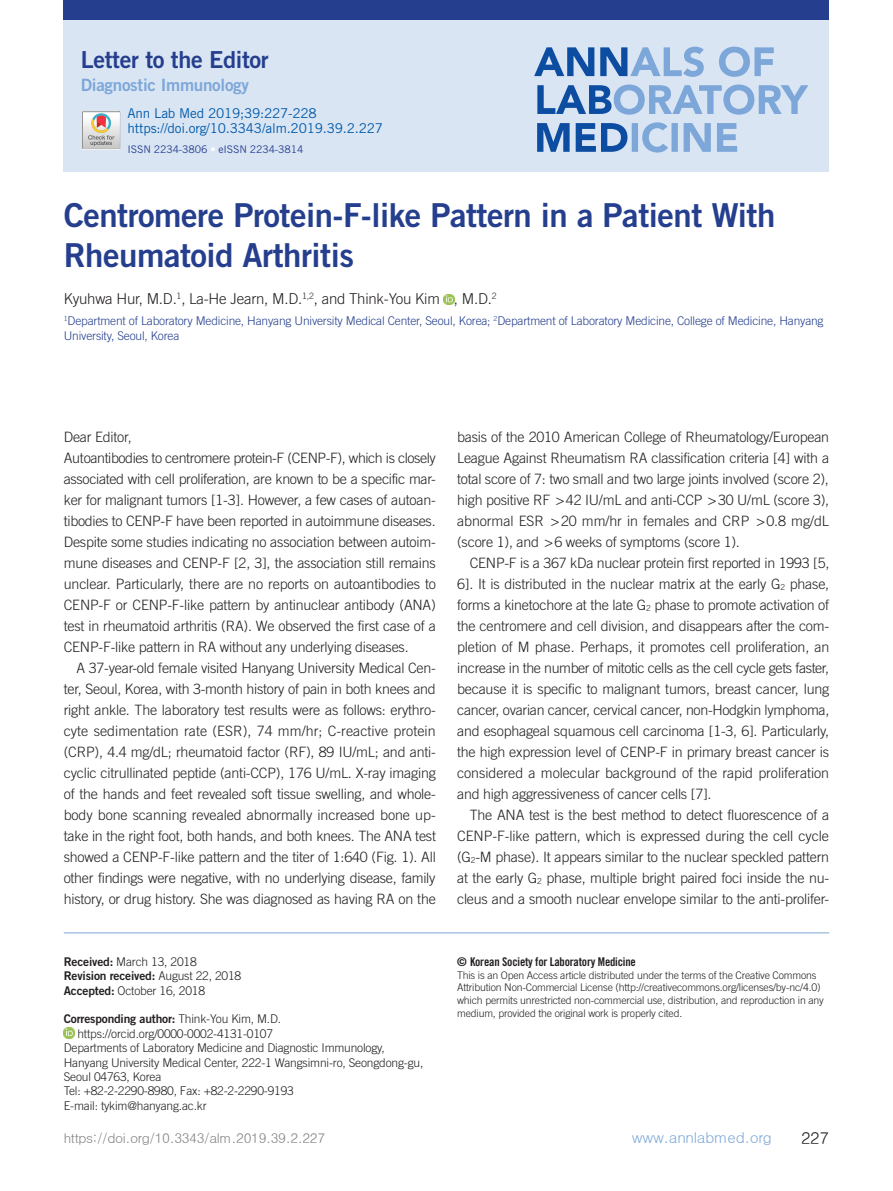
<style>
.page{position:relative;width:893px;height:1191px;background:#fff}
.page>*{position:absolute;margin:0;border:0;box-sizing:border-box;transform-origin:0 0}
.제목{font:33px/39.6px "Trade Gothic LT Std Bd 2";letter-spacing:-.015em;color:#253f8e}
.논문분류{font:23.4px "Trade Gothic LT Std Bd 2";letter-spacing:-.015em;color:#253f8e}
.논문소분류{font:16.95px "Trade Gothic LT Std Bd 2";letter-spacing:-.015em;color:#7ca7d8}
.URL{font:16.5px "Dotum";color:#231f20}
.저자{font:300 15px "Trade Gothic LT Std";letter-spacing:-.015em;color:#231f20}
.URL-2{font:15px "Dotum";letter-spacing:-.02em;color:#7ca7d8}
.본문{font:300 14.25px/21px "Trade Gothic LT Std";letter-spacing:-.015em;color:#231f20;text-align:justify}
.본문_0{font:300 14.25px "Trade Gothic LT Std";letter-spacing:-.015em;color:#231f20}
.t1{font:13.5px "Dotum";letter-spacing:-.03em;color:#808285}
.DOI_단락{font:13.5px "Trade Gothic LT Std";letter-spacing:-.015em;color:#015aaa}
.서지단락{font:13.5px "Trade Gothic LT Std";letter-spacing:-.015em;color:#015aaa}
.교신저자{font:300 12px/14.4px "Trade Gothic LT Std";letter-spacing:-.015em;color:#231f20}
.소속{font:300 12px/14.4px "Trade Gothic LT Std";letter-spacing:-.015em;color:#253f8e}
.교신저자-2{font:12px "Trade Gothic LT Std Bd 2";letter-spacing:-.015em;color:#231f20}
.t2{font:12px "Trade Gothic LT Std Bd Cn 20";letter-spacing:-.015em;color:#231f20}
.교신저자-3{font:300 10.5px/12.6px "Trade Gothic LT Std";letter-spacing:-.015em;color:#231f20}
.ISSN{font:10.5px "Trade Gothic LT Std";letter-spacing:-.015em;color:#253f8e}
.s1{color:#fff}
.s2{font-family:"Trade Gothic LT Std Bd 2";font-weight:400}
.s3{font-family:"Trade Gothic LT Std";font-weight:300}
.s4{font-size:8.25px}
.s5{font-family:"Trade Gothic LT Std Bd 2"}
</style>
<div class="page">
<div style="left:64px;top:0;width:765px;height:172px;background:#dae5f4"></div>
<div style="left:64px;top:0;width:765px;height:19px;background:#253f8e"></div>
<svg style="left:537px;top:122px;width:200px;height:30px"></svg>
<svg style="left:537px;top:84px;width:271px;height:31px"></svg>
<svg style="left:534px;top:47px;width:240px;height:30px"></svg>
<svg style="left:444px;top:294px;width:10px;height:11px"></svg>
<hr style="left:64px;top:932px;width:765px;height:1px;background:#7ca7d8">
<svg style="left:64px;top:1028px;width:10px;height:10px"></svg>
<svg style="left:82px;top:111px;width:38px;height:38px"></svg>
<p class="논문분류" style="left:81px;top:45px;width:189px">Letter to the Editor</p>
<p class="논문소분류" style="left:81px;top:75px;width:170px">Diagnostic Immunology</p>
<p class="서지단락" style="left:128px;top:105px;width:191px">Ann Lab Med 2019;39:227-228</p>
<p class="DOI_단락" style="left:128px;top:120px;width:257px">https://doi.org/10.3343/alm.2019.39.2.227</p>
<p class="ISSN" style="left:128px;top:143px;width:177px">ISSN 2234-3806 <span class="s1">•</span> eISSN 2234-3814</p>
<p class="제목" style="left:64px;top:195px;width:713px">Centromere Protein-F-like Pattern in a Patient With<br>Rheumatoid Arthritis</p>
<p class="저자" style="left:64px;top:290px;width:434px">Kyuhwa Hur, M.D.<sup>1</sup>, La-He Jearn, M.D.<sup>1,2</sup>, and Think-You Kim , M.D.<sup>2</sup></p>
<p class="소속" style="left:64px;top:314px;width:761px"><sup>1</sup>Department of Laboratory Medicine, Hanyang University Medical Center, Seoul, Korea; <sup>2</sup>Department of Laboratory Medicine, College of Medicine, Hanyang<br>University, Seoul, Korea</p>
<p class="본문_0" style="left:64px;top:428px;width:69px">Dear Editor,</p>
<p class="본문" style="left:64px;top:447px;width:374px">Autoantibodies to centromere protein-F (CENP-F), which is closely associated with cell proliferation, are known to be a specific mar&shy;ker for malignant tumors [1-3]. However, a few cases of autoan&shy;tibodies to CENP-F have been reported in autoimmune diseases.<br>Despite some studies indicating no association between autoim&shy;mune diseases and CENP-F [2, 3], the association still remains unclear. Particularly, there are no reports on autoantibodies to CENP-F or CENP-F-like pattern by antinuclear antibody (ANA) test in rheumatoid arthritis (RA). We observed the first case of a CENP-F-like pattern in RA without any underlying diseases.</p>
<p class="본문" style="left:64px;top:657px;width:374px;text-indent:13px">A 37-year-old female visited Hanyang University Medical Cen&shy;ter, Seoul, Korea, with 3-month history of pain in both knees and right ankle. The laboratory test results were as follows: erythro&shy;cyte sedimentation rate (ESR), 74 mm/hr; C-reactive protein (CRP), 4.4 mg/dL; rheumatoid factor (RF), 89 IU/mL; and anti&shy;cyclic citrullinated peptide (anti-CCP), 176 U/mL. X-ray imaging of the hands and feet revealed soft tissue swelling, and whole&shy;body bone scanning revealed abnormally increased bone up&shy;take in the right foot, both hands, and both knees. The ANA test showed a CENP-F-like pattern and the titer of 1:640 (Fig. 1). All other findings were negative, with no underlying disease, family history, or drug history. She was diagnosed as having RA on the</p>
<p class="교신저자" style="left:64px;top:954px;width:134px"><span class="s2">Received:</span> March 13, 2018</p>
<p class="교신저자-2" style="left:64px;top:968px;width:179px">Revision received: <span class="s3">August 22, 2018</span></p>
<p class="교신저자" style="left:64px;top:983px;width:143px"><span class="s2">Accepted:</span> October 16, 2018</p>
<p class="교신저자-2" style="left:64px;top:1011px;width:219px">Corresponding author: <span class="s3">Think-You Kim, M.D.</span></p>
<p class="교신저자" style="left:77px;top:1026px;width:197px">https://orcid.org/0000-0002-4131-0107</p>
<p class="교신저자" style="left:64px;top:1040px;width:323px">Departments of Laboratory Medicine and Diagnostic Immunology,</p>
<p class="교신저자" style="left:64px;top:1055px;width:361px">Hanyang University Medical Center, 222-1 Wangsimni-ro, Seongdong-gu,<br>Seoul 04763, Korea</p>
<p class="교신저자" style="left:64px;top:1083px;width:232px">Tel: +82-2-2290-8980, Fax: +82-2-2290-9193</p>
<p class="교신저자" style="left:64px;top:1098px;width:144px">E-mail: tykim@hanyang.ac.kr</p>
<p class="본문" style="left:457px;top:426px;width:374px">basis of the 2010 American College of Rheumatology/European League Against Rheumatism RA classification criteria [4] with a total score of 7: two small and two large joints involved (score 2), high positive RF &gt;42 IU/mL and anti-CCP &gt;30 U/mL (score 3), abnormal ESR &gt;20 mm/hr in females and CRP &gt;0.8 mg/dL (score 1), and &gt;6 weeks of symptoms (score 1).</p>
<p class="본문" style="left:457px;top:552px;width:374px;text-indent:13px">CENP-F is a 367 kDa nuclear protein first reported in 1993 [5, 6]. It is distributed in the nuclear matrix at the early G<span class="s4">2</span> phase, forms a kinetochore at the late G<span class="s4">2</span> phase to promote activation of the centromere and cell division, and disappears after the com&shy;pletion of M phase. Perhaps, it promotes cell proliferation, an increase in the number of mitotic cells as the cell cycle gets faster, because it is specific to malignant tumors, breast cancer, lung cancer, ovarian cancer, cervical cancer, non-Hodgkin lymphoma, and esophageal squamous cell carcinoma [1-3, 6]. Particularly, the high expression level of CENP-F in primary breast cancer is considered a molecular background of the rapid proliferation and high aggressiveness of cancer cells [7].</p>
<p class="본문" style="left:457px;top:804px;width:374px;text-indent:13px">The ANA test is the best method to detect fluorescence of a CENP-F-like pattern, which is expressed during the cell cycle (G<span class="s4">2</span>-M phase). It appears similar to the nuclear speckled pattern at the early G<span class="s4">2</span> phase, multiple bright paired foci inside the nu&shy;cleus and a smooth nuclear envelope similar to the anti-prolifer-</p>
<p class="t2" style="left:457px;top:954px;width:180px"><span class="s5">©</span> Korean Society for Laboratory Medicine</p>
<p class="교신저자-3" style="left:457px;top:968px;width:368px">This is an Open Access article distributed under the terms of the Creative Commons Attribution Non-Commercial License (http://creativecommons.org/licenses/by-nc/4.0) which permits unrestricted non-commercial use, distribution, and reproduction in any medium, provided the original work is properly cited.</p>
<p class="t1" style="left:64px;top:1131px;width:263px">https://doi.org/10.3343/alm.2019.39.2.227</p>
<p class="URL-2" style="left:632px;top:1130px;width:142px">www.annlabmed.org</p>
<p class="URL" style="left:801px;top:1129px;width:30px">227</p>
</div>
